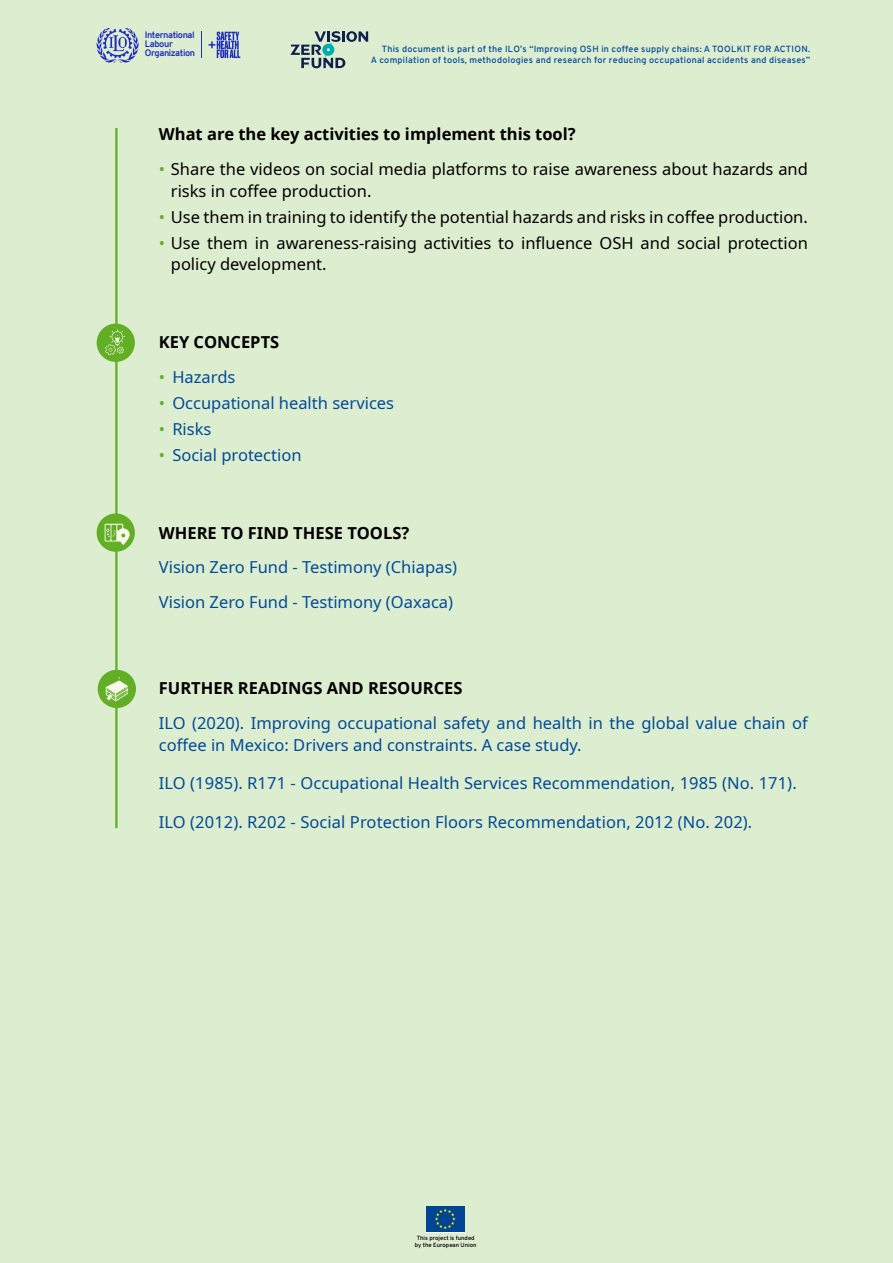
<style>
.page{position:relative;width:893px;height:1263px;background:#ddedcf}
.page>*{position:absolute;margin:0;border:0;box-sizing:border-box;transform-origin:0 0}
.t1{font:16.5px/34.5px "Noto Sans";color:#004a99}
.t2{font:16.5px/21.8px "Noto Sans";color:#000}
.t3{font:700 16.5px "Noto Sans";color:#000}
.t4{font:700 9.15px/9.1px "Overpass";letter-spacing:-.04em;color:#1e2dbe}
.t5{font:600 9px/10.8px "Overpass";letter-spacing:.03em;color:#004a99;text-align:right}
.t6{font:600 6px/7.2px "Overpass";color:#000;text-align:center}
.s1{color:#62ae25}
</style>
<div class="page">
<hr style="left:115px;top:128px;width:3px;height:700px;background:#62ae25">
<div style="left:98px;top:670px;width:38px;height:38px;background:#62ae25;border-radius:50%"></div>
<svg style="left:105px;top:677px;width:24px;height:25px"></svg>
<div style="left:97px;top:513px;width:38px;height:39px;background:#62ae25;border-radius:50%"></div>
<svg style="left:104px;top:523px;width:26px;height:22px"></svg>
<div style="left:97px;top:324px;width:38px;height:38px;background:#62ae25;border-radius:50%"></div>
<svg style="left:105px;top:329px;width:20px;height:26px"></svg>
<svg style="left:96px;top:28px;width:43px;height:35px"></svg>
<svg style="left:201px;top:32px;width:1px;height:26px"></svg>
<svg style="left:209px;top:32px;width:31px;height:26px"></svg>
<svg style="left:290px;top:31px;width:78px;height:37px"></svg>
<div style="left:426px;top:1206px;width:38px;height:26px;background:#004494"></div>
<svg style="left:435px;top:1208px;width:21px;height:21px"></svg>
<p class="t4" style="left:145px;top:30px;width:52px">International<br>Labour<br>Organization</p>
<p class="t5" style="left:371px;top:44px;width:441px">This document is part of the ILO’s “Improving OSH in coffee supply chains: A TOOLKIT FOR ACTION.<br>A compilation of tools, methodologies and research for reducing occupational accidents and diseases”</p>
<p class="t3" style="left:159px;top:123px;width:418px">What are the key activities to implement this tool?</p>
<p class="t2" style="left:171px;top:158px;width:639px;text-indent:-12px"><span class="s1">•</span> Share the videos on social media platforms to raise awareness about hazards and risks in coffee production.</p>
<p class="t2" style="left:159px;top:206px;width:651px"><span class="s1">•</span> Use them in training to identify the potential hazards and risks in coffee production.</p>
<p class="t2" style="left:171px;top:232px;width:639px;text-indent:-12px"><span class="s1">•</span> Use them in awareness-raising activities to influence OSH and social protection policy development.</p>
<p class="t3" style="left:159px;top:331px;width:122px">KEY CONCEPTS</p>
<p class="t1" style="left:159px;top:360px;width:78px"><span class="s1">•</span> Hazards</p>
<p class="t1" style="left:159px;top:386px;width:237px"><span class="s1">•</span> Occupational health services</p>
<p class="t1" style="left:159px;top:412px;width:54px"><span class="s1">•</span> Risks</p>
<p class="t1" style="left:159px;top:438px;width:144px"><span class="s1">•</span> Social protection</p>
<p class="t3" style="left:159px;top:521px;width:252px">WHERE TO FIND THESE TOOLS?</p>
<p class="t1" style="left:159px;top:551px;width:300px">Vision Zero Fund - Testimony (Chiapas)<br>Vision Zero Fund - Testimony (Oaxaca)</p>
<p class="t3" style="left:159px;top:677px;width:305px">FURTHER READINGS AND RESOURCES</p>
<p class="t1" style="left:159px;top:712px;width:651px;line-height:21.8px">ILO (2020). Improving occupational safety and health in the global value chain of coffee in Mexico: Drivers and constraints. A case study.</p>
<p class="t1" style="left:159px;top:767px;width:639px">ILO (1985). R171 - Occupational Health Services Recommendation, 1985 (No. 171).</p>
<p class="t1" style="left:159px;top:805px;width:595px">ILO (2012). R202 - Social Protection Floors Recommendation, 2012 (No. 202).</p>
<p class="t6" style="left:415px;top:1234px;width:63px">This project is funded by the European Union</p>
</div>
